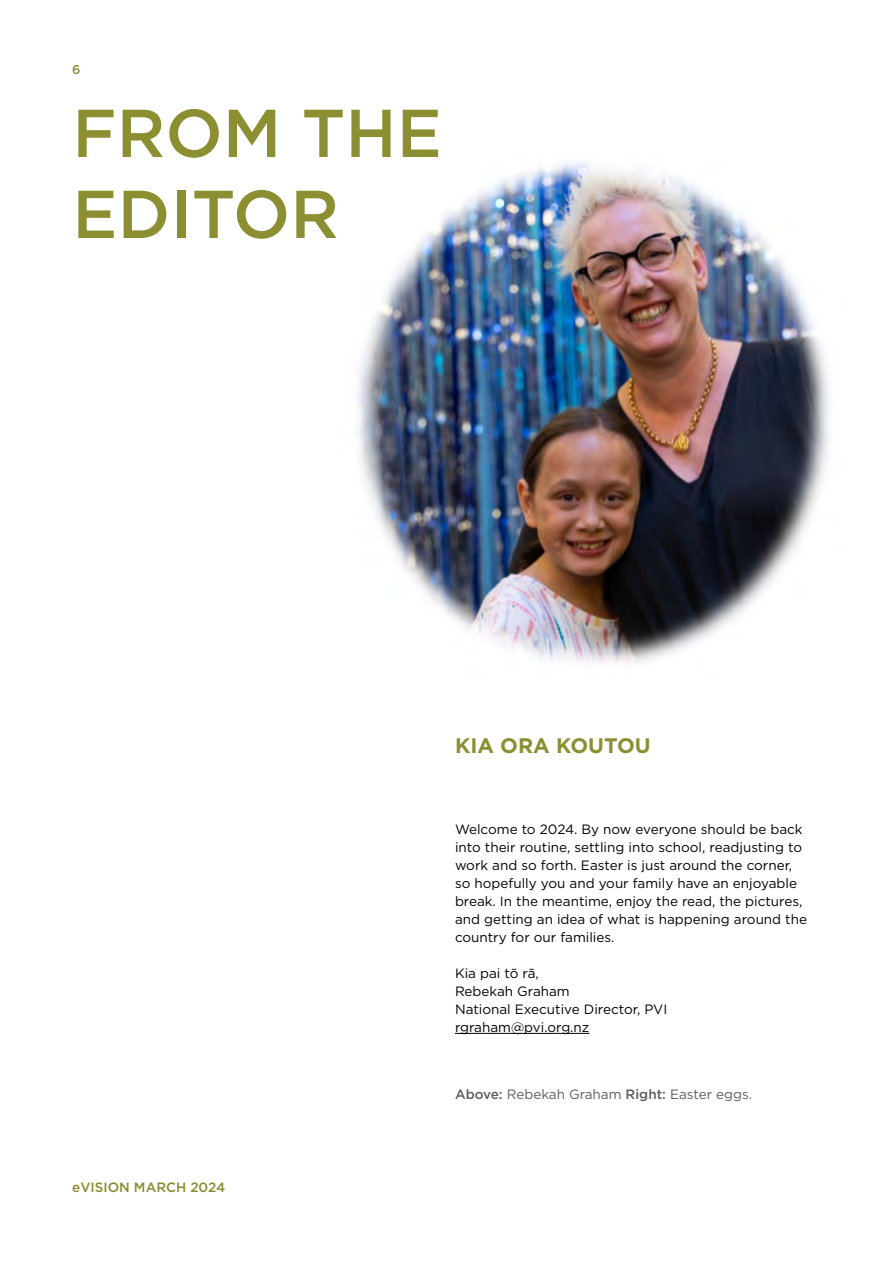
<style>
.page{position:relative;width:893px;height:1263px;background:#fff}
.page>*{position:absolute;margin:0;border:0;box-sizing:border-box;transform-origin:0 0}
.t1{font:500 67.5px/81px "Gotham";color:#8b8f32}
.t2{font:700 21px "Gotham";color:#8b8f32}
.t3{font:13.5px/18px "Gotham";color:#000}
.t4{font:13.5px "Gotham";color:#5d5d60}
.t5{font:500 13.5px "Gotham";color:#888d32}
.t6{font:500 12.75px "Gotham";color:#888d32}
.s1{font-weight:500}
</style>
<div class="page">
<img style="left:357px;top:162px;width:472px;height:503px">
<hr style="left:455px;top:1033px;width:134px;height:1px;background:#000">
<p class="t6" style="left:72px;top:61px;width:10px">6</p>
<h1 class="t1" style="left:72px;top:92px;width:371px">FROM THE<br>EDITOR</h1>
<p class="t5" style="left:72px;top:1179px;width:155px">eVISION MARCH 2024</p>
<h2 class="t2" style="left:455px;top:731px;width:197px">KIA ORA KOUTOU</h2>
<p class="t3" style="left:455px;top:820px;width:354px">Welcome to 2024. By now everyone should be back into their routine, settling into school, readjusting to work and so forth. Easter is just around the corner, so hopefully you and your family have an enjoyable break. In the meantime, enjoy the read, the pictures, and getting an idea of what is happening around the country for our families.</p>
<p class="t3" style="left:455px;top:964px;width:214px">Kia pai tō rā,<br>Rebekah Graham<br>National Executive Director, PVI rgraham@pvi.org.nz</p>
<p class="t4" style="left:455px;top:1086px;width:299px"><span class="s1">Above:</span> Rebekah Graham <span class="s1">Right:</span> Easter eggs.</p>
</div>
